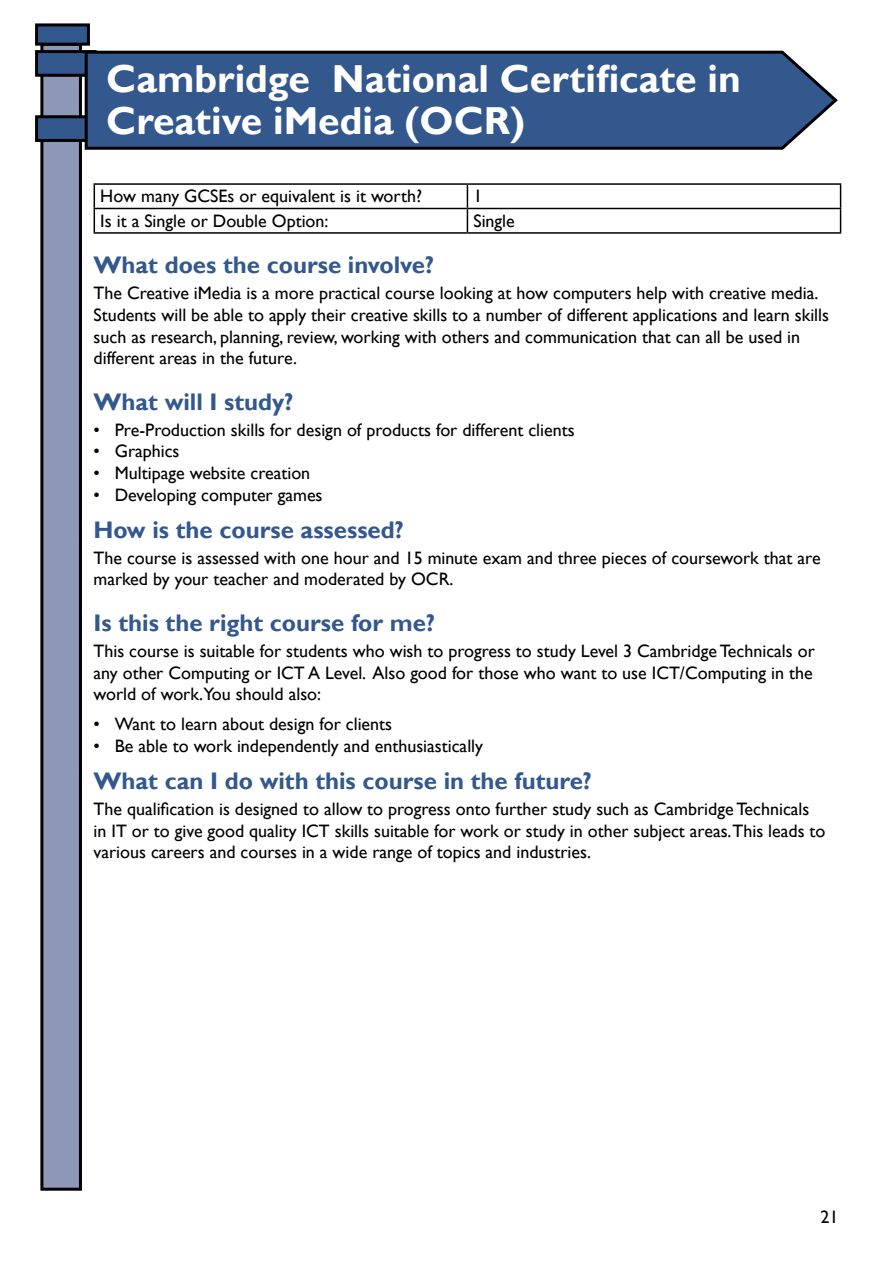
<style>
.page{position:relative;width:893px;height:1263px;background:#fff}
.page>*{position:absolute;margin:0;border:0;box-sizing:border-box;transform-origin:0 0}
.t1{font:700 39px/42px "Gill Sans";color:#fff}
.t2{font:700 24px "Gill Sans";color:#33588d}
.t3{font:18px/21.6px "Gill Sans";color:#000}
</style>
<div class="page">
<div style="left:42px;top:44px;width:38px;height:1145px;background:#8f97b9"></div>
<div style="left:40px;top:43px;width:42px;height:1148px;border:3px solid #000"></div>
<div style="left:37px;top:52px;width:58px;height:23px;background:#33588d"></div>
<div style="left:35px;top:50px;width:62px;height:27px;border:3px solid #000"></div>
<div style="left:37px;top:117px;width:58px;height:23px;background:#33588d"></div>
<div style="left:35px;top:115px;width:62px;height:27px;border:3px solid #000"></div>
<div style="left:37px;top:25px;width:51px;height:19px;background:#33588d"></div>
<div style="left:35px;top:23px;width:55px;height:23px;border:3px solid #000"></div>
<svg style="left:83px;top:50px;width:755px;height:100px;background:#385988"></svg>
<hr style="left:94px;top:183px;width:373px;height:2px;background:#000">
<hr style="left:467px;top:183px;width:374px;height:2px;background:#000">
<hr style="left:94px;top:208px;width:373px;height:1px;background:#000">
<svg style="left:94px;top:185px;width:1px;height:47px"></svg>
<hr style="left:467px;top:208px;width:374px;height:1px;background:#000">
<svg style="left:467px;top:185px;width:1px;height:47px"></svg>
<svg style="left:840px;top:185px;width:1px;height:47px"></svg>
<hr style="left:94px;top:232px;width:373px;height:2px;background:#000">
<hr style="left:467px;top:232px;width:374px;height:2px;background:#000">
<h1 class="t1" style="left:106px;top:59px;width:636px">Cambridge National Certificate in<br>Creative iMedia (OCR)</h1>
<p class="t3" style="left:100px;top:186px;width:323px">How many GCSEs or equivalent is it worth?</p>
<p class="t3" style="left:473px;top:186px;width:10px">1</p>
<p class="t3" style="left:100px;top:210px;width:230px">Is it a Single or Double Option:</p>
<p class="t3" style="left:473px;top:210px;width:43px">Single</p>
<h2 class="t2" style="left:94px;top:251px;width:342px">What does the course involve?</h2>
<p class="t3" style="left:94px;top:283px;width:737px">The Creative iMedia is a more practical course looking at how computers help with creative media.<br>Students will be able to apply their creative skills to a number of different applications and learn skills such as research, planning, review, working with others and communication that can all be used in different areas in the future.</p>
<h2 class="t2" style="left:94px;top:387px;width:201px">What will I study?</h2>
<p class="t3" style="left:94px;top:419px;width:483px">• Pre-Production skills for design of products for different clients</p>
<p class="t3" style="left:94px;top:441px;width:87px">• Graphics</p>
<p class="t3" style="left:94px;top:462px;width:218px">• Multipage website creation</p>
<p class="t3" style="left:94px;top:484px;width:231px">• Developing computer games</p>
<h2 class="t2" style="left:94px;top:515px;width:312px">How is the course assessed?</h2>
<p class="t3" style="left:94px;top:547px;width:729px">The course is assessed with one hour and 15 minute exam and three pieces of coursework that are marked by your teacher and moderated by OCR.</p>
<h2 class="t2" style="left:94px;top:609px;width:343px">Is this the right course for me?</h2>
<p class="t3" style="left:94px;top:640px;width:723px;text-align:justify">This course is suitable for students who wish to progress to study Level 3 Cambridge Technicals or any other Computing or ICT A Level. Also good for those who want to use ICT/Computing in the world of work.You should also:</p>
<p class="t3" style="left:94px;top:714px;width:300px">• Want to learn about design for clients</p>
<p class="t3" style="left:94px;top:735px;width:391px">• Be able to work independently and enthusiastically</p>
<h2 class="t2" style="left:94px;top:767px;width:500px">What can I do with this course in the future?</h2>
<p class="t3" style="left:94px;top:799px;width:733px">The qualification is designed to allow to progress onto further study such as Cambridge Technicals in IT or to give good quality ICT skills suitable for work or study in other subject areas.This leads to various careers and courses in a wide range of topics and industries.</p>
<p class="t3" style="left:820px;top:1207px;width:19px">21</p>
</div>
